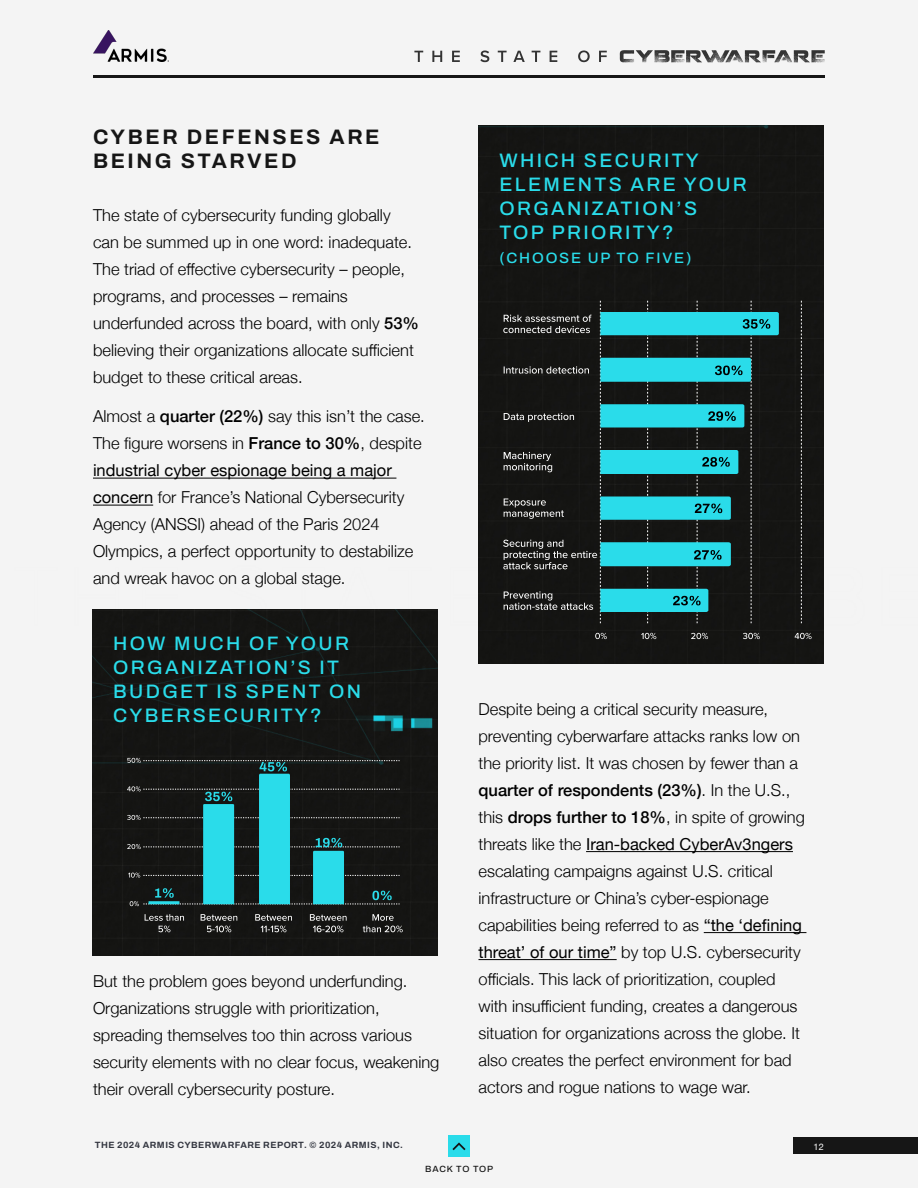
<style>
.page{position:relative;width:918px;height:1188px;background:#f4f4f4}
.page>*{position:absolute;margin:0;border:0;box-sizing:border-box;transform-origin:0 0}
.t1{font:700 21px/24px "Archivo";letter-spacing:.12em;color:#161616}
.Subhead_2{font:500 19.5px/24px "Archivo";letter-spacing:.12em;color:#2adcea}
.t2{font:300 16.5px/27px "Helvetica Neue";color:#000}
.Subhead_2-2{font:500 15px "Archivo";letter-spacing:.12em;color:#2adcea}
.t3{font:700 9px "Archivo";letter-spacing:.05em;color:#343741}
.t4{font:500 9px "Archivo";letter-spacing:.095em;color:#161616}
.t5{font:9px "Helvetica Neue";color:#fff}
.s1{font-weight:500}
.s2{font-weight:400}
</style>
<div class="page">
<img style="left:93px;top:31px;width:76px;height:30px">
<div style="left:794px;top:1137px;width:124px;height:17px;background:#161616"></div>
<hr style="left:93px;top:75px;width:732px;height:3px;background:#161616">
<svg style="left:620px;top:50px;width:205px;height:12px"></svg>
<svg style="left:599px;top:51px;width:8px;height:11px"></svg>
<svg style="left:578px;top:50px;width:12px;height:12px"></svg>
<svg style="left:550px;top:51px;width:7px;height:11px"></svg>
<svg style="left:532px;top:51px;width:8px;height:11px"></svg>
<svg style="left:513px;top:51px;width:12px;height:11px"></svg>
<svg style="left:498px;top:51px;width:9px;height:11px"></svg>
<svg style="left:480px;top:51px;width:9px;height:11px"></svg>
<svg style="left:452px;top:51px;width:8px;height:11px"></svg>
<svg style="left:432px;top:51px;width:10px;height:11px"></svg>
<svg style="left:414px;top:51px;width:9px;height:11px"></svg>
<div style="left:448px;top:1136px;width:22px;height:21px;background:#2adcea"></div>
<svg style="left:452px;top:1142px;width:14px;height:9px"></svg>
<hr style="left:93px;top:478px;width:303px;height:1px;background:#000">
<hr style="left:93px;top:505px;width:60px;height:1px;background:#000">
<hr style="left:586px;top:851px;width:207px;height:1px;background:#000">
<hr style="left:704px;top:932px;width:102px;height:1px;background:#000">
<hr style="left:478px;top:959px;width:139px;height:1px;background:#000">
<div style="left:92px;top:609px;width:346px;height:347px;background:#151513"></div>
<div style="left:478px;top:126px;width:346px;height:538px;background:#141413"></div>
<svg style="left:145px;top:914px;width:39px;height:18px"></svg>
<svg style="left:201px;top:914px;width:36px;height:18px"></svg>
<svg style="left:255px;top:914px;width:37px;height:18px"></svg>
<svg style="left:310px;top:914px;width:37px;height:18px"></svg>
<svg style="left:363px;top:914px;width:40px;height:18px"></svg>
<svg style="left:127px;top:758px;width:273px;height:148px;background:#1d4749"></svg>
<svg style="left:801px;top:301px;width:1px;height:322px"></svg>
<svg style="left:595px;top:633px;width:12px;height:6px"></svg>
<svg style="left:641px;top:633px;width:15px;height:6px"></svg>
<svg style="left:691px;top:633px;width:17px;height:6px"></svg>
<svg style="left:743px;top:633px;width:17px;height:6px"></svg>
<svg style="left:795px;top:633px;width:17px;height:6px"></svg>
<svg style="left:503px;top:301px;width:276px;height:322px;background:#1f4c4e"></svg>
<p class="t1" style="left:93px;top:125px;width:288px">CYBER DEFENSES ARE<br>BEING STARVED</p>
<p class="t2" style="left:93px;top:201px;width:328px">The state of cybersecurity funding globally can be summed up in one word: inadequate.<br>The triad of effective cybersecurity – people, programs, and processes – remains underfunded across the board, with only <span class="s1">53% </span>believing their organizations allocate sufficient budget to these critical areas.</p>
<p class="t2" style="left:93px;top:402px;width:333px">Almost a <span class="s1">quarter (22%)</span> say this isn’t the case.<br>The figure worsens in <span class="s1">France to 30%</span>, despite <span class="s2">industrial cyber espionage being a major concern</span> for France’s National Cybersecurity Agency (ANSSI) ahead of the Paris 2024<br>Olympics, a perfect opportunity to destabilize and wreak havoc on a global stage.</p>
<p class="Subhead_2" style="left:113px;top:631px;width:249px">HOW MUCH OF YOUR<br>ORGANIZATION’S IT<br>BUDGET IS SPENT ON<br>CYBERSECURITY?</p>
<p class="t2" style="left:93px;top:967px;width:348px">But the problem goes beyond underfunding.<br>Organizations struggle with prioritization, spreading themselves too thin across various security elements with no clear focus, weakening their overall cybersecurity posture.</p>
<p class="Subhead_2" style="left:500px;top:148px;width:249px">WHICH SECURITY<br>ELEMENTS ARE YOUR<br>ORGANIZATION’S<br>TOP PRIORITY?</p>
<p class="Subhead_2-2" style="left:500px;top:247px;width:193px">(CHOOSE UP TO FIVE)</p>
<p class="t2" style="left:478px;top:694px;width:328px">Despite being a critical security measure, preventing cyberwarfare attacks ranks low on the priority list. It was chosen by fewer than a <span class="s1">quarter of respondents (23%)</span>. In the U.S., this <span class="s1">drops further to 18%</span>, in spite of growing threats like the <span class="s2">Iran-backed CyberAv3ngers </span>escalating campaigns against U.S. critical infrastructure or China’s cyber-espionage capabilities being referred to as <span class="s2">“the ‘defining threat’ of our time”</span> by top U.S. cybersecurity officials. This lack of prioritization, coupled with insufficient funding, creates a dangerous situation for organizations across the globe. It also creates the perfect environment for bad actors and rogue nations to wage war.</p>
<p class="t3" style="left:95px;top:1138px;width:310px">THE 2024 ARMIS CYBERWARFARE REPORT. © 2024 ARMIS, INC.</p>
<p class="t5" style="left:813px;top:1140px;width:12px">12</p>
<p class="t4" style="left:425px;top:1162px;width:70px">BACK TO TOP</p>
</div>
